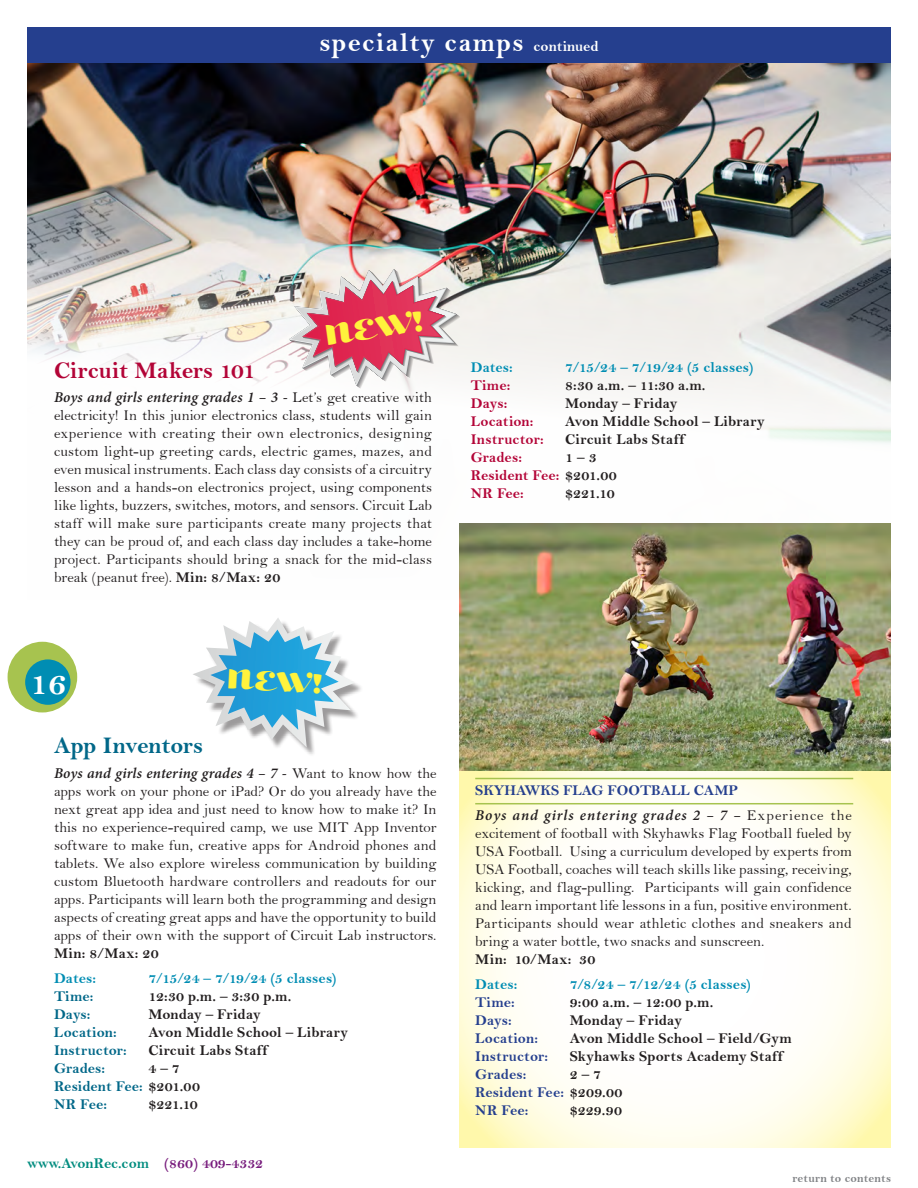
<style>
.page{position:relative;width:918px;height:1188px;background:#fff}
.page>*{position:absolute;margin:0;border:0;box-sizing:border-box;transform-origin:0 0}
.t1{font:34.35px "Kari Display Pro";color:#fff33c}
.t2{font:34.35px "Bell MT Bold";color:#fff}
.t3{font:33px "Kari Display Pro";color:#fff33c}
.t4{font:27px "Bell MT Bold";letter-spacing:.05em;color:#fff}
.t5{font:24px "Bell MT Bold";color:#b30437}
.t6{font:24px "Bell MT Bold";letter-spacing:-.005em;color:#016788}
.t7{font:15px/18px "Bell";color:#231f20;text-align:justify}
.t8{font:15px "Bell MT Bold";letter-spacing:.005em;color:#231f20}
.t9{font:italic 600 15px "Minion Pro";letter-spacing:.015em;color:#231f20}
.t10{font:15px "Bell MT Bold";letter-spacing:.015em;color:#008db3}
.t11{font:15px/18px "Bell MT Bold";color:#253f8e}
.t12{font:15px/18px "Bell MT Bold";letter-spacing:.005em;color:#016788}
.t13{font:15px/18px "Bell MT Bold";letter-spacing:.005em;color:#b30437}
.t14{font:italic 600 15px "Minion Pro";letter-spacing:.06em;color:#231f20}
.t15{font:15px "Bell MT Bold";color:#008c7f}
.t16{font:12px "Bell MT Bold";letter-spacing:.015em;color:#808285}
.s1{font-size:15px}
.s2{font-family:"Bell";font-weight:400;font-style:normal}
.s3{font-family:"Bell MT Bold"}
.s4{color:#231f20}
.s5{color:#781d7d}
</style>
<div class="page">
<svg style="left:459px;top:771px;width:432px;height:376px"></svg>
<img style="left:27px;top:63px;width:864px;height:461px">
<div style="left:27px;top:27px;width:864px;height:36px;background:#253f8e"></div>
<svg style="left:289px;top:269px;width:172px;height:120px"></svg>
<img style="left:459px;top:524px;width:432px;height:247px">
<hr style="left:475px;top:778px;width:378px;height:1px;background:#a7c34f">
<hr style="left:475px;top:803px;width:378px;height:1px;background:#a7c34f">
<svg style="left:193px;top:618px;width:162px;height:130px"></svg>
<svg style="left:0;top:639px;width:77px;height:79px"></svg>
<div style="left:8px;top:642px;width:69px;height:70px;background:#a7c34f;border-radius:50%"></div>
<div style="left:25px;top:659px;width:46px;height:46px;background:#008db3;border-radius:50%"></div>
<h3 class="t4" style="left:319px;top:26px;width:281px">specialty camps <span class="s1">continued</span></h3>
<h1 class="t1" style="left:322px;top:312px;width:101px;rotate:-8deg">NEW!</h1>
<h3 class="t5" style="left:54px;top:356px;width:203px">Circuit Makers 101</h3>
<p class="t9" style="left:54px;top:387px;width:380px">Boys and girls entering grades 1 – 3 - <span class="s2">Let’s get creative with</span></p>
<p class="t7" style="left:54px;top:406px;width:380px">electricity! In this junior electronics class, students will gain experience with creating their own electronics, designing custom light-up greeting cards, electric games, mazes, and even musical instruments. Each class day consists of a circuitry lesson and a hands-on electronics project, using components like lights, buzzers, switches, motors, and sensors. Circuit Lab staff will make sure participants create many projects that they can be proud of, and each class day includes a take-home project. Participants should bring a snack for the mid-class break (peanut free). <span class="s3">Min: 8/Max: 20</span></p>
<h1 class="t2" style="left:30px;top:663px;width:38px">16</h1>
<h2 class="t3" style="left:229px;top:657px;width:97px;rotate:3deg">NEW!</h2>
<h3 class="t6" style="left:54px;top:731px;width:151px">App Inventors</h3>
<p class="t9" style="left:54px;top:763px;width:384px">Boys and girls entering grades 4 – 7 - <span class="s2">Want to know how the</span></p>
<p class="t7" style="left:54px;top:782px;width:384px">apps work on your phone or iPad? Or do you already have the next great app idea and just need to know how to make it? In this no experience-required camp, we use MIT App Inventor software to make fun, creative apps for Android phones and tablets. We also explore wireless communication by building custom Bluetooth hardware controllers and readouts for our apps. Participants will learn both the programming and design aspects of creating great apps and have the opportunity to build apps of their own with the support of Circuit Lab instructors.</p>
<p class="t8" style="left:54px;top:944px;width:106px">Min: 8/Max: 20</p>
<p class="t10" style="left:54px;top:969px;width:44px">Dates:</p>
<p class="t10" style="left:148px;top:969px;width:190px">7/15/24 – 7/19/24 (5 classes)</p>
<p class="t12" style="left:54px;top:987px;width:41px">Time:</p>
<p class="t8" style="left:148px;top:987px;width:144px">12:30 p.m. – 3:30 p.m.</p>
<p class="t12" style="left:54px;top:1005px;width:38px">Days:</p>
<p class="t8" style="left:148px;top:1005px;width:114px">Monday – Friday</p>
<p class="t12" style="left:54px;top:1023px;width:64px">Location:</p>
<p class="t8" style="left:148px;top:1023px;width:201px">Avon Middle School – Library</p>
<p class="t12" style="left:54px;top:1041px;width:74px">Instructor:</p>
<p class="t8" style="left:148px;top:1041px;width:121px">Circuit Labs Staff</p>
<p class="t12" style="left:54px;top:1059px;width:53px">Grades:</p>
<p class="t12" style="left:54px;top:1059px;width:148px;text-indent:94px"><span class="s4">4 – 7<br></span>Resident Fee: <span class="s4">$201.00<br></span>NR Fee:</p>
<p class="t8" style="left:148px;top:1095px;width:51px">$221.10</p>
<p class="t15" style="left:27px;top:1154px;width:238px">www.AvonRec.com <span class="s5">(860) 409-4332</span></p>
<p class="t10" style="left:471px;top:358px;width:44px">Dates:</p>
<p class="t10" style="left:565px;top:358px;width:190px">7/15/24 – 7/19/24 (5 classes)</p>
<p class="t13" style="left:471px;top:376px;width:41px">Time:</p>
<p class="t8" style="left:565px;top:376px;width:142px">8:30 a.m. – 11:30 a.m.</p>
<p class="t13" style="left:471px;top:394px;width:38px">Days:</p>
<p class="t8" style="left:565px;top:394px;width:114px">Monday – Friday</p>
<p class="t13" style="left:471px;top:412px;width:64px">Location:</p>
<p class="t8" style="left:565px;top:412px;width:201px">Avon Middle School – Library</p>
<p class="t13" style="left:471px;top:430px;width:74px">Instructor:</p>
<p class="t8" style="left:565px;top:430px;width:121px">Circuit Labs Staff</p>
<p class="t13" style="left:471px;top:448px;width:53px">Grades:</p>
<p class="t13" style="left:471px;top:448px;width:148px;text-indent:94px"><span class="s4">1 – 3<br></span>Resident Fee: <span class="s4">$201.00<br></span>NR Fee:</p>
<p class="t8" style="left:565px;top:484px;width:51px">$221.10</p>
<p class="t11" style="left:475px;top:782px;width:264px">SKYHAWKS FLAG FOOTBALL CAMP</p>
<p class="t14" style="left:475px;top:805px;width:378px">Boys and girls entering grades 2 – 7 – <span class="s2">Experience the</span></p>
<p class="t7" style="left:475px;top:824px;width:378px">excitement of football with Skyhawks Flag Football fueled by USA Football. Using a curriculum developed by experts from USA Football, coaches will teach skills like passing, receiving, kicking, and flag-pulling. Participants will gain confidence and learn important life lessons in a fun, positive environment.<br>Participants should wear athletic clothes and sneakers and bring a water bottle, two snacks and sunscreen.</p>
<p class="t8" style="left:475px;top:951px;width:122px">Min: 10/Max: 30</p>
<p class="t10" style="left:475px;top:975px;width:44px">Dates:</p>
<p class="t10" style="left:570px;top:975px;width:183px">7/8/24 – 7/12/24 (5 classes)</p>
<p class="t11" style="left:475px;top:993px;width:41px">Time:</p>
<p class="t8" style="left:570px;top:993px;width:145px">9:00 a.m. – 12:00 p.m.</p>
<p class="t11" style="left:475px;top:1011px;width:38px">Days:</p>
<p class="t8" style="left:570px;top:1011px;width:114px">Monday – Friday</p>
<p class="t11" style="left:475px;top:1029px;width:64px">Location:</p>
<p class="t8" style="left:570px;top:1029px;width:224px">Avon Middle School – Field/Gym</p>
<p class="t11" style="left:475px;top:1047px;width:74px">Instructor:</p>
<p class="t8" style="left:570px;top:1047px;width:215px">Skyhawks Sports Academy Staff</p>
<p class="t11" style="left:475px;top:1065px;width:53px">Grades:</p>
<p class="t11" style="left:475px;top:1065px;width:149px;text-indent:94px"><span class="s4">2 – 7<br></span>Resident Fee: <span class="s4">$209.00<br></span>NR Fee:</p>
<p class="t8" style="left:570px;top:1101px;width:54px">$229.90</p>
<p class="t16" style="left:792px;top:1171px;width:100px">return to contents</p>
</div>
